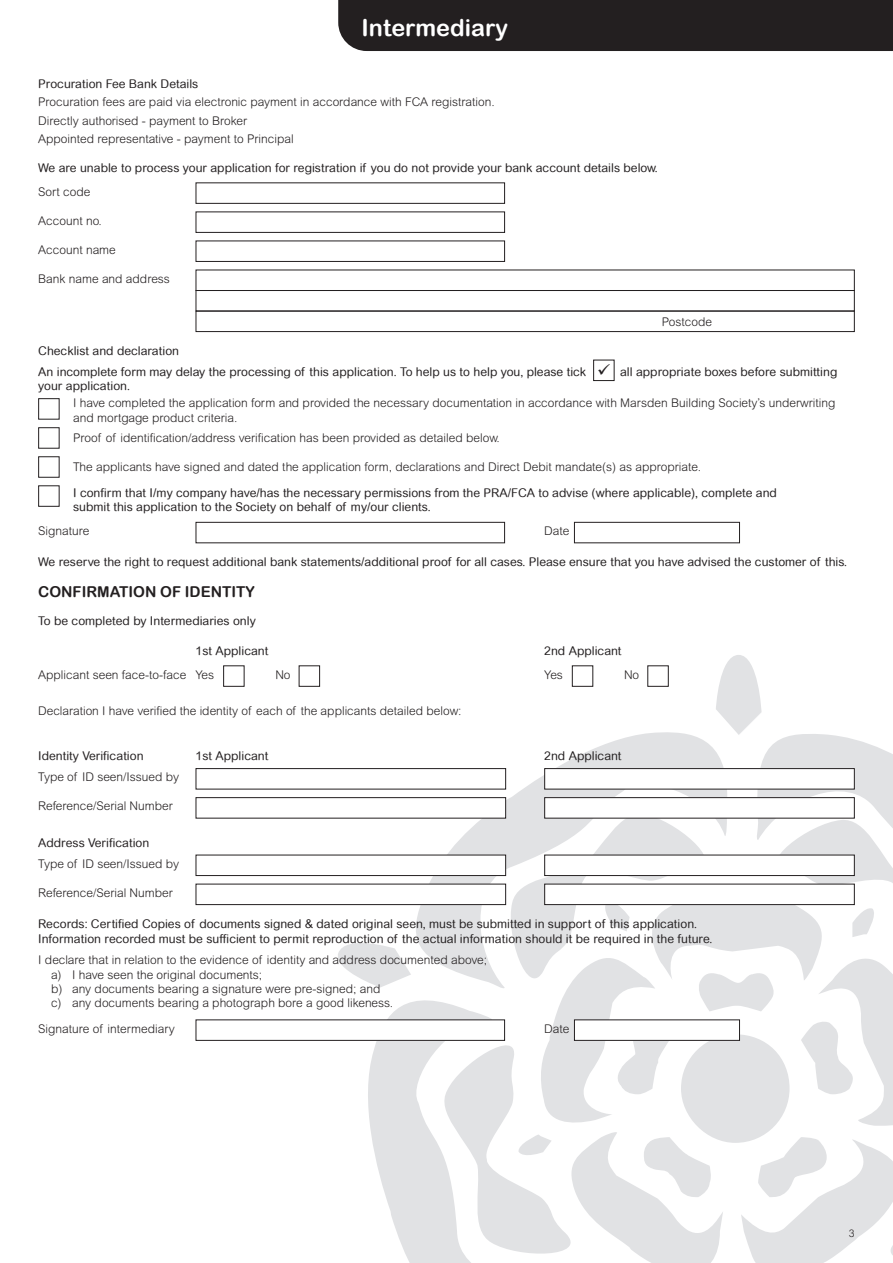
<style>
.page{position:relative;width:893px;height:1263px;background:#fff}
.page>*{position:absolute;margin:0;border:0;box-sizing:border-box;transform-origin:0 0}
.t1{font:23.4px "Arial Rounded MT Bold";color:#fff}
.Heading{font:15px "Arial Rounded MT Bold";color:#231f20}
.t2{font:300 12px "Arial Rounded MT Std";color:#231f20}
.Paragraph_Style_1{font:12px "Arial Rounded MT";color:#231f20}
.t3{font:300 10.5px "Arial Rounded MT Std";color:#231f20}
</style>
<div class="page">
<svg style="left:368px;top:987px;width:66px;height:276px;fill:#e1e2e4"></svg>
<svg style="left:338px;top:943px;width:69px;height:44px"></svg>
<svg style="left:407px;top:789px;width:27px;height:201px"></svg>
<svg style="left:434px;top:655px;width:459px;height:608px"></svg>
<div style="left:338px;top:0;width:555px;height:51px;background:#231f20"></div>
<div style="left:196px;top:182px;width:309px;height:22px;border:1px solid #231f20"></div>
<div style="left:196px;top:522px;width:309px;height:21px;border:1px solid #231f20"></div>
<div style="left:196px;top:211px;width:309px;height:22px;border:1px solid #231f20"></div>
<div style="left:196px;top:241px;width:309px;height:21px;border:1px solid #231f20"></div>
<div style="left:196px;top:290px;width:659px;height:21px;border:1px solid #231f20"></div>
<div style="left:196px;top:311px;width:659px;height:21px;border:1px solid #231f20"></div>
<div style="left:593px;top:360px;width:21px;height:21px;border:1px solid #231f20"></div>
<div style="left:38px;top:398px;width:22px;height:21px;border:1px solid #231f20"></div>
<div style="left:38px;top:427px;width:22px;height:22px;border:1px solid #231f20"></div>
<div style="left:38px;top:456px;width:22px;height:22px;border:1px solid #231f20"></div>
<div style="left:38px;top:485px;width:22px;height:22px;border:1px solid #231f20"></div>
<div style="left:574px;top:522px;width:166px;height:21px;border:1px solid #231f20"></div>
<div style="left:223px;top:665px;width:21px;height:22px;border:1px solid #231f20"></div>
<div style="left:299px;top:665px;width:21px;height:22px;border:1px solid #231f20"></div>
<div style="left:196px;top:768px;width:310px;height:21px;background:#fff"></div>
<div style="left:196px;top:768px;width:310px;height:21px;border:1px solid #231f20"></div>
<div style="left:196px;top:855px;width:310px;height:20px;background:#fff"></div>
<div style="left:196px;top:855px;width:310px;height:21px;border:1px solid #231f20"></div>
<div style="left:196px;top:798px;width:310px;height:20px;background:#fff"></div>
<div style="left:196px;top:797px;width:310px;height:21px;border:1px solid #231f20"></div>
<div style="left:196px;top:884px;width:310px;height:20px;background:#fff"></div>
<div style="left:196px;top:884px;width:310px;height:21px;border:1px solid #231f20"></div>
<div style="left:572px;top:666px;width:21px;height:20px;background:#fff"></div>
<div style="left:572px;top:665px;width:21px;height:22px;border:1px solid #231f20"></div>
<div style="left:648px;top:666px;width:20px;height:20px;background:#fff"></div>
<div style="left:647px;top:665px;width:22px;height:22px;border:1px solid #231f20"></div>
<div style="left:545px;top:768px;width:309px;height:21px;background:#fff"></div>
<div style="left:544px;top:768px;width:311px;height:21px;border:1px solid #231f20"></div>
<div style="left:545px;top:855px;width:309px;height:20px;background:#fff"></div>
<div style="left:544px;top:855px;width:311px;height:21px;border:1px solid #231f20"></div>
<div style="left:545px;top:798px;width:309px;height:20px;background:#fff"></div>
<div style="left:544px;top:797px;width:311px;height:21px;border:1px solid #231f20"></div>
<div style="left:545px;top:884px;width:309px;height:20px;background:#fff"></div>
<div style="left:544px;top:884px;width:311px;height:21px;border:1px solid #231f20"></div>
<div style="left:196px;top:1020px;width:309px;height:20px;background:#fff"></div>
<div style="left:196px;top:1019px;width:309px;height:22px;border:1px solid #231f20"></div>
<div style="left:574px;top:1020px;width:165px;height:20px;background:#fff"></div>
<div style="left:574px;top:1019px;width:166px;height:22px;border:1px solid #231f20"></div>
<p class="Paragraph_Style_1" style="left:38px;top:77px;width:162px">Procuration Fee Bank Details</p>
<h1 class="t1" style="left:362px;top:14px;width:148px">Intermediary</h1>
<p class="t2" style="left:38px;top:95px;width:458px">Procuration fees are paid via electronic payment in accordance with FCA registration.</p>
<p class="t2" style="left:38px;top:113px;width:210px">Directly authorised - payment to Broker</p>
<p class="t2" style="left:38px;top:132px;width:257px">Appointed representative - payment to Principal</p>
<p class="Paragraph_Style_1" style="left:38px;top:161px;width:621px">We are unable to process your application for registration if you do not provide your bank account details below.</p>
<p class="t2" style="left:38px;top:184px;width:54px">Sort code</p>
<p class="t2" style="left:38px;top:213px;width:65px">Account no.</p>
<p class="t2" style="left:38px;top:242px;width:79px">Account name</p>
<p class="t2" style="left:38px;top:271px;width:133px">Bank name and address</p>
<p class="Paragraph_Style_1" style="left:38px;top:344px;width:142px">Checklist and declaration</p>
<p class="t2" style="left:662px;top:315px;width:52px">Postcode</p>
<p class="Paragraph_Style_1" style="left:38px;top:364px;width:550px">An incomplete form may delay the processing of this application. To help us to help you, please tick</p>
<p class="Paragraph_Style_1" style="left:620px;top:364px;width:219px">all appropriate boxes before submitting</p>
<p class="Paragraph_Style_1" style="left:38px;top:379px;width:93px">your application.</p>
<p class="t2" style="left:73px;top:396px;width:764px">I have completed the application form and provided the necessary documentation in accordance with Marsden Building Society’s underwriting</p>
<p class="t2" style="left:73px;top:410px;width:166px">and mortgage product criteria.</p>
<p class="t2" style="left:73px;top:431px;width:428px">Proof of identification/address verification has been provided as detailed below.</p>
<p class="t2" style="left:73px;top:460px;width:629px">The applicants have signed and dated the application form, declarations and Direct Debit mandate(s) as appropriate.</p>
<p class="Paragraph_Style_1" style="left:73px;top:485px;width:705px">I confirm that I/my company have/has the necessary permissions from the PRA/FCA to advise (where applicable), complete and</p>
<p class="Paragraph_Style_1" style="left:73px;top:500px;width:359px">submit this application to the Society on behalf of my/our clients.</p>
<p class="t2" style="left:38px;top:524px;width:53px">Signature</p>
<p class="t2" style="left:544px;top:524px;width:27px">Date</p>
<p class="Paragraph_Style_1" style="left:38px;top:554px;width:810px">We reserve the right to request additional bank statements/additional proof for all cases. Please ensure that you have advised the customer of this.</p>
<p class="Heading" style="left:38px;top:583px;width:218px">CONFIRMATION OF IDENTITY</p>
<p class="Paragraph_Style_1" style="left:38px;top:613px;width:219px">To be completed by Intermediaries only</p>
<p class="t2" style="left:38px;top:668px;width:150px">Applicant seen face-to-face</p>
<p class="Paragraph_Style_1" style="left:196px;top:643px;width:74px">1st Applicant</p>
<p class="Paragraph_Style_1" style="left:544px;top:643px;width:79px">2nd Applicant</p>
<p class="t2" style="left:196px;top:667px;width:20px">Yes</p>
<p class="t2" style="left:275px;top:667px;width:17px">No</p>
<p class="t2" style="left:544px;top:667px;width:20px">Yes</p>
<p class="t2" style="left:624px;top:667px;width:17px">No</p>
<p class="t2" style="left:38px;top:704px;width:425px">Declaration I have verified the identity of each of the applicants detailed below:</p>
<p class="Paragraph_Style_1" style="left:38px;top:749px;width:107px">Identity Verification</p>
<p class="Paragraph_Style_1" style="left:196px;top:749px;width:74px">1st Applicant</p>
<p class="t2" style="left:38px;top:770px;width:142px">Type of ID seen/Issued by</p>
<p class="t2" style="left:38px;top:799px;width:136px">Reference/Serial Number</p>
<p class="Paragraph_Style_1" style="left:38px;top:835px;width:113px">Address Verification</p>
<p class="t2" style="left:38px;top:856px;width:142px">Type of ID seen/Issued by</p>
<p class="t2" style="left:38px;top:886px;width:136px">Reference/Serial Number</p>
<p class="Paragraph_Style_1" style="left:544px;top:749px;width:79px">2nd Applicant</p>
<p class="Paragraph_Style_1" style="left:38px;top:917px;width:660px">Records: Certified Copies of documents signed &amp; dated original seen, must be submitted in support of this application.</p>
<p class="Paragraph_Style_1" style="left:38px;top:931px;width:675px">Information recorded must be sufficient to permit reproduction of the actual information should it be required in the future.</p>
<p class="t2" style="left:38px;top:953px;width:450px">I declare that in relation to the evidence of identity and address documented above;</p>
<p class="t2" style="left:51px;top:967px;width:213px">a) I have seen the original documents;</p>
<p class="t2" style="left:51px;top:982px;width:331px">b) any documents bearing a signature were pre-signed; and</p>
<p class="t2" style="left:51px;top:996px;width:344px">c) any documents bearing a photograph bore a good likeness.</p>
<p class="t2" style="left:38px;top:1021px;width:138px">Signature of intermediary</p>
<p class="t2" style="left:544px;top:1021px;width:27px">Date</p>
<p class="t3" style="left:849px;top:1227px;width:7px">3</p>
</div>
